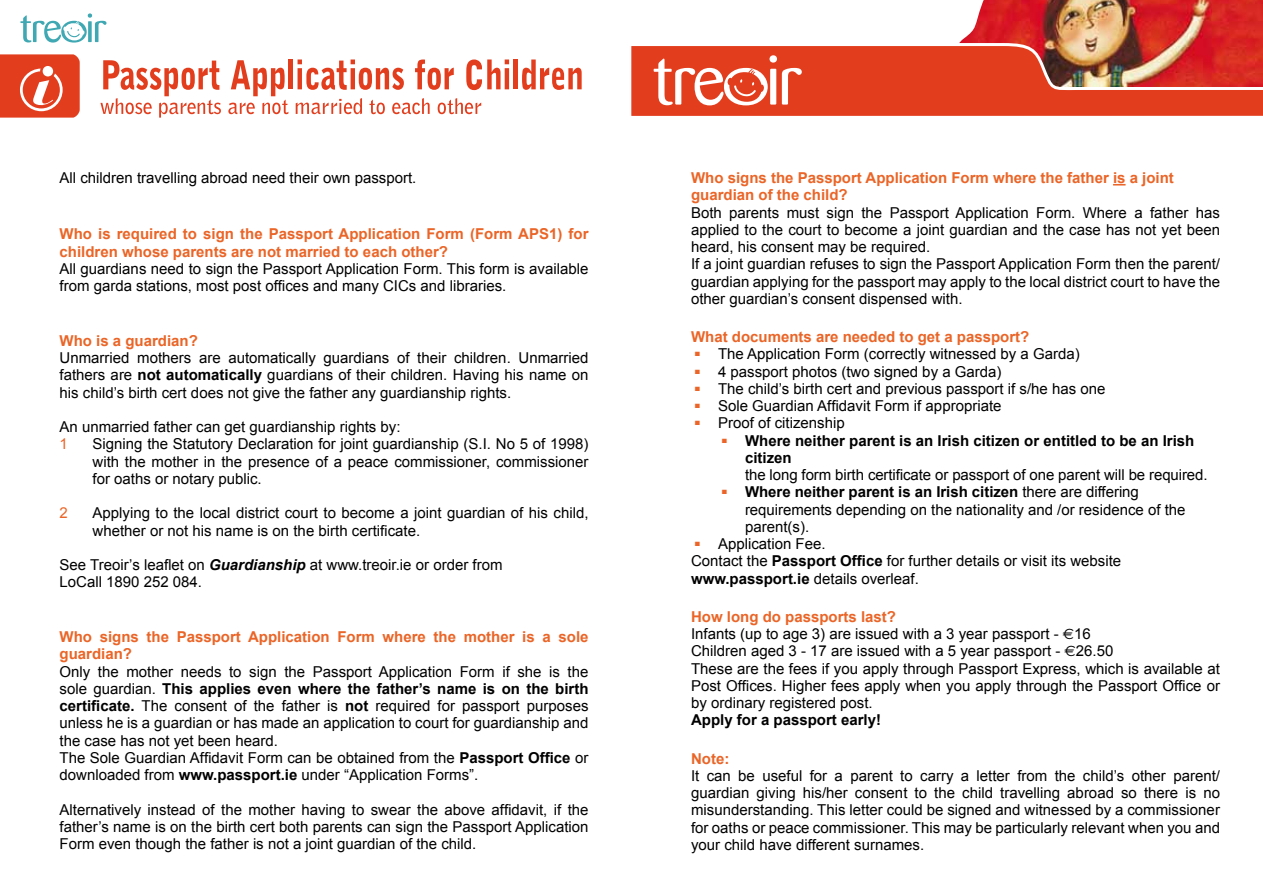
<style>
.page{position:relative;width:1263px;height:893px;background:#fff}
.page>*{position:absolute;margin:0;border:0;box-sizing:border-box;transform-origin:0 0}
.t1{font:45px "Arial";color:#ea6527}
.t2{font:15px/17.2px "Arial";color:#000}
.t3{font:700 15px/17.2px "Arial";color:#ea6527}
.t4{font:700 15px/17.2px "Arial";color:#000}
.t5{font:15px "Arial";color:#ea6527}
.s1{font-weight:700}
.s2{font-weight:700;font-style:italic}
.s3{font-weight:700;color:#ea6527}
.s4{font-family:"Euro Sans"}
</style>
<div class="page">
<svg style="left:0;top:0;width:1263px;height:186px"></svg>
<svg style="left:20px;top:13px;width:86px;height:30px"></svg>
<svg style="left:654px;top:55px;width:148px;height:50px"></svg>
<svg style="left:1113px;top:184px;width:12px;height:2px"></svg>
<p class="t2" style="left:60px;top:169px;width:358px">All children travelling abroad need their own passport.</p>
<p class="t3" style="left:60px;top:226px;width:530px">Who is required to sign the Passport Application Form (Form APS1) for children whose parents are not married to each other?</p>
<p class="t2" style="left:60px;top:260px;width:530px">All guardians need to sign the Passport Application Form. This form is available from garda stations, most post offices and many CICs and libraries.</p>
<p class="t3" style="left:60px;top:332px;width:140px">Who is a guardian?</p>
<p class="t2" style="left:60px;top:349px;width:530px;text-align:justify">Unmarried mothers are automatically guardians of their children. Unmarried fathers are <span class="s1">not automatically</span> guardians of their children. Having his name on his child’s birth cert does not give the father any guardianship rights.</p>
<p class="t2" style="left:60px;top:418px;width:342px">An unmarried father can get guardianship rights by:</p>
<p class="t5" style="left:60px;top:434px;width:10px">1</p>
<p class="t2" style="left:93px;top:436px;width:497px;text-align:justify">Signing the Statutory Declaration for joint guardianship (S.I. No 5 of 1998) with the mother in the presence of a peace commissioner, commissioner for oaths or notary public.</p>
<p class="t5" style="left:60px;top:503px;width:10px">2</p>
<p class="t2" style="left:93px;top:505px;width:497px">Applying to the local district court to become a joint guardian of his child, whether or not his name is on the birth certificate.</p>
<p class="t2" style="left:60px;top:556px;width:444px">See Treoir’s leaflet on <span class="s2">Guardianship</span> at www.treoir.ie or order from<br>LoCall 1890 252 084.</p>
<p class="t3" style="left:60px;top:629px;width:530px">Who signs the Passport Application Form where the mother is a sole guardian?</p>
<p class="t2" style="left:60px;top:663px;width:530px">Only the mother needs to sign the Passport Application Form if she is the sole guardian. <span class="s1">This applies even where the father’s name is on the birth certificate.</span> The consent of the father is <span class="s1">not</span> required for passport purposes unless he is a guardian or has made an application to court for guardianship and the case has not yet been heard.<br>The Sole Guardian Affidavit Form can be obtained from the <span class="s1">Passport Office</span> or downloaded from <span class="s1">www.passport.ie</span> under “Application Forms”.</p>
<p class="t2" style="left:60px;top:801px;width:530px;text-align:justify">Alternatively instead of the mother having to swear the above affidavit, if the father’s name is on the birth cert both parents can sign the Passport Application Form even though the father is not a joint guardian of the child.</p>
<p class="t3" style="left:691px;top:170px;width:484px">Who signs the Passport Application Form where the father is a joint guardian of the child?</p>
<p class="t2" style="left:691px;top:204px;width:530px">Both parents must sign the Passport Application Form. Where a father has applied to the court to become a joint guardian and the case has not yet been heard, his consent may be required.<br>If a joint guardian refuses to sign the Passport Application Form then the parent/ guardian applying for the passport may apply to the local district court to have the other guardian’s consent dispensed with.</p>
<p class="t3" style="left:691px;top:329px;width:340px">What documents are needed to get a passport?</p>
<h1 class="t1" style="left:691px;top:311px;width:14px">.</h1>
<p class="t2" style="left:718px;top:346px;width:363px">The Application Form (correctly witnessed by a Garda)</p>
<h1 class="t1" style="left:691px;top:328px;width:14px">.</h1>
<p class="t2" style="left:718px;top:363px;width:285px">4 passport photos (two signed by a Garda)</p>
<h1 class="t1" style="left:691px;top:346px;width:14px">.</h1>
<p class="t2" style="left:718px;top:380px;width:389px">The child’s birth cert and previous passport if s/he has one</p>
<h1 class="t1" style="left:691px;top:363px;width:14px">.</h1>
<p class="t2" style="left:718px;top:397px;width:285px">Sole Guardian Affidavit Form if appropriate</p>
<h1 class="t1" style="left:691px;top:380px;width:14px">.</h1>
<p class="t2" style="left:718px;top:415px;width:128px">Proof of citizenship</p>
<h1 class="t1" style="left:718px;top:397px;width:14px">.</h1>
<p class="t4" style="left:745px;top:432px;width:451px">Where neither parent is an Irish citizen or entitled to be an Irish citizen</p>
<p class="t2" style="left:745px;top:466px;width:464px">the long form birth certificate or passport of one parent will be required.</p>
<h1 class="t1" style="left:718px;top:449px;width:14px">.</h1>
<p class="t2" style="left:745px;top:484px;width:442px"><span class="s1">Where neither parent is an Irish citizen</span> there are differing requirements depending on the nationality and /or residence of the parent(s).</p>
<h1 class="t1" style="left:691px;top:501px;width:14px">.</h1>
<p class="t2" style="left:691px;top:535px;width:432px;text-indent:27px">Application Fee.<br>Contact the <span class="s1">Passport Office</span> for further details or visit its website <span class="s1">www.passport.ie</span> details overleaf.</p>
<p class="t2" style="left:691px;top:608px;width:530px"><span class="s3">How long do passports last?<br></span>Infants (up to age 3) are issued with a 3 year passport - <span class="s4">E</span>16<br>Children aged 3 - 17 are issued with a 5 year passport - <span class="s4">E</span>26.50<br>These are the fees if you apply through Passport Express, which is available at Post Offices. Higher fees apply when you apply through the Passport Office or by ordinary registered post.</p>
<p class="t4" style="left:691px;top:712px;width:192px">Apply for a passport early!</p>
<p class="t3" style="left:691px;top:750px;width:40px">Note:</p>
<p class="t2" style="left:691px;top:767px;width:530px;text-align:justify">It can be useful for a parent to carry a letter from the child’s other parent/ guardian giving his/her consent to the child travelling abroad so there is no misunderstanding. This letter could be signed and witnessed by a commissioner for oaths or peace commissioner. This may be particularly relevant when you and your child have different surnames.</p>
</div>
